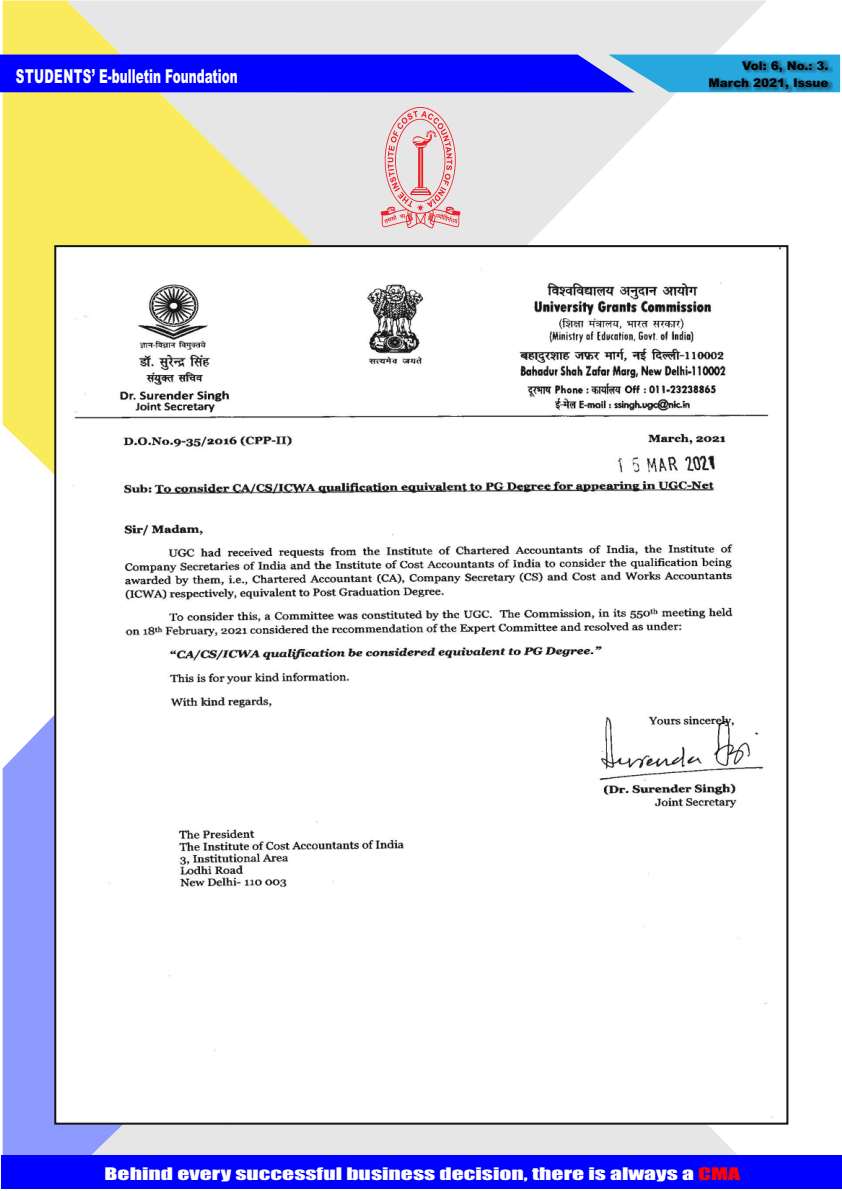
<style>
.page{position:relative;width:842px;height:1191px;background:#fff}
.page>*{position:absolute;margin:0;border:0;box-sizing:border-box;transform-origin:0 0}
.t1{font:900 19.2px "Arial";color:#fff;scale:.63 1}
.t2{font:16px "Impact";color:#fff;scale:1.48 1}
.t3{font:900 12px/16.9px "Arial";color:#000;text-align:right}
.s1{color:#f00}
</style>
<div class="page">
<svg style="left:422px;top:1px;width:345px;height:244px;fill:#e6e6e6"></svg>
<svg style="left:3px;top:1px;width:419px;height:473px;background:#ede599"></svg>
<svg style="left:3px;top:715px;width:55px;height:440px;background:#929cf6"></svg>
<svg style="left:58px;top:1124px;width:712px;height:31px;background:#dddee4"></svg>
<svg style="left:0;top:55px;width:840px;height:37px;background:#0f1ff9"></svg>
<div style="left:1px;top:1155px;width:841px;height:33px;background:#00f"></div>
<svg style="left:381px;top:107px;width:79px;height:121px;background:#e7c1c2"></svg>
<img style="left:57px;top:248px;width:724px;height:873px">
<div style="left:709px;top:60px;width:123px;height:33px;background:#151616;opacity:.49"></div>
<p class="t1" style="left:16px;top:69px;width:354px">STUDENTS’ E-bulletin Foundation</p>
<p class="t3" style="left:708px;top:59px;width:122px">Vol: 6, No.: 3.<br>March 2021, Issue</p>
<p class="t2" style="left:105px;top:1167px;width:431px">Behind every successful business decision, there is always a <span class="s1">CMA</span></p>
</div>
